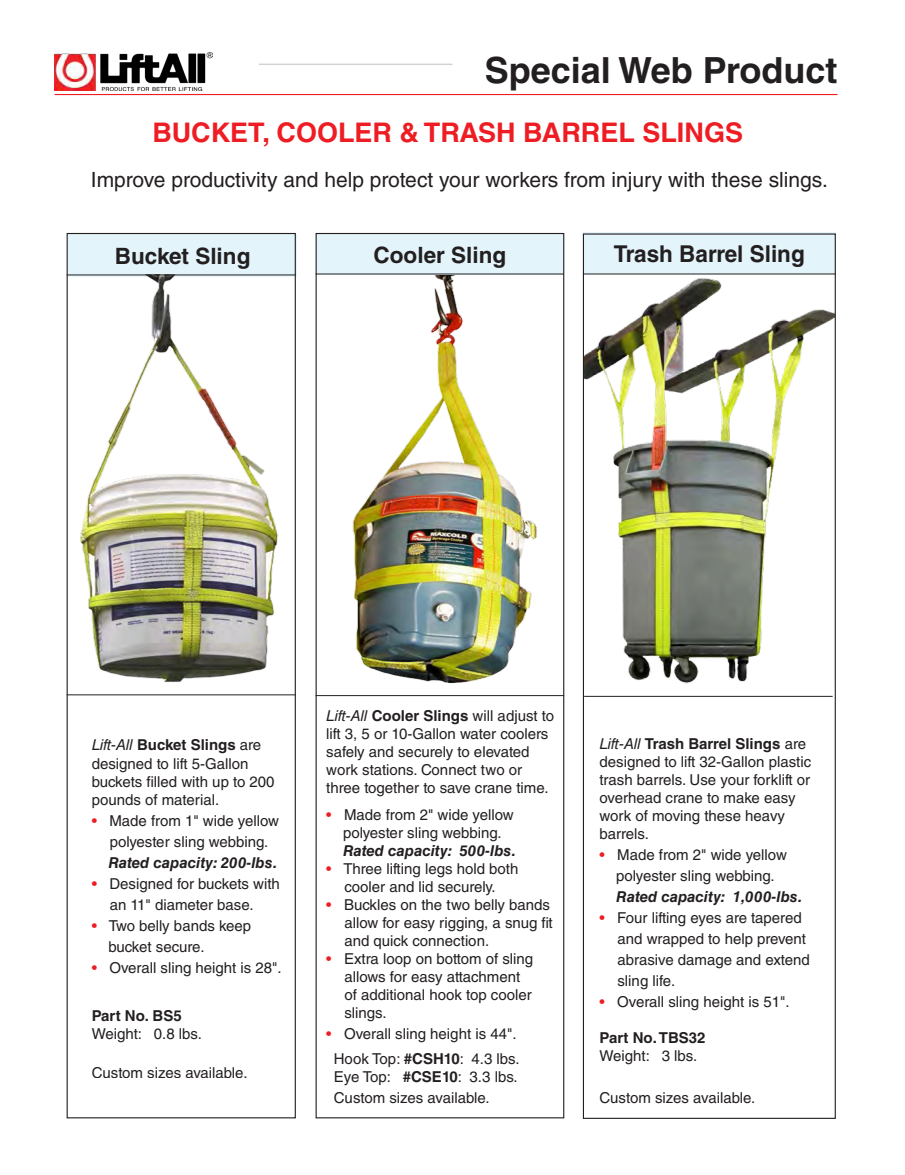
<style>
.page{position:relative;width:905px;height:1175px;background:#fff}
.page>*{position:absolute;margin:0;border:0;box-sizing:border-box;transform-origin:0 0}
.t1{font:700 36px "Helvetica LT Std";color:#231f20}
.toppers{font:700 27px "Helvetica LT Std";color:#ee1d23}
.Subhead_2{font:700 23.1px "Helvetica LT Std";color:#231f20}
.Subhead_2-2{font:700 22.5px "Helvetica LT Std";color:#231f20}
.Subhead_2-3{font:21px "Helvetica LT Std";color:#231f20}
.Hanging_indent{font:15px/18px "Helvetica LT Std";color:#231f20}
.Hanging_indent-2{font:italic 700 15px "Helvetica LT Std";color:#231f20}
.t2{font:700 15px "Helvetica LT Std";color:#231f20}
.s1{font-style:italic}
.s2{font-weight:700}
.s3{color:#ee1d23}
</style>
<div class="page">
<hr style="left:55px;top:94px;width:782px;height:1px;background:#ee1d23">
<img style="left:55px;top:53px;width:157px;height:37px">
<hr style="left:67px;top:694px;width:229px;height:1px;background:#231f20">
<hr style="left:315px;top:695px;width:249px;height:1px;background:#231f20">
<hr style="left:584px;top:696px;width:248px;height:1px;background:#231f20">
<div style="left:68px;top:234px;width:229px;height:42px;background:#e3f4fa"></div>
<img style="left:69px;top:275px;width:228px;height:408px">
<div style="left:67px;top:233px;width:229px;height:885px;border:1px solid #231f20"></div>
<hr style="left:67px;top:274px;width:229px;height:1px;background:#231f20">
<hr style="left:259px;top:64px;width:193px;height:1px;background:#231f20">
<div style="left:583px;top:233px;width:252px;height:41px;background:#e3f4fa"></div>
<img style="left:585px;top:278px;width:248px;height:406px">
<div style="left:583px;top:233px;width:252px;height:885px;border:1px solid #231f20"></div>
<hr style="left:583px;top:274px;width:252px;height:1px;background:#231f20">
<img style="left:317px;top:275px;width:240px;height:422px">
<div style="left:316px;top:235px;width:248px;height:40px;background:#e3f4fa"></div>
<div style="left:315px;top:233px;width:249px;height:885px;border:1px solid #231f20"></div>
<hr style="left:315px;top:274px;width:249px;height:1px;background:#231f20">
<h1 class="t1" style="left:485px;top:48px;width:354px">Special Web Product</h1>
<p class="toppers" style="left:152px;top:116px;width:592px">BUCKET, COOLER &amp; TRASH BARREL SLINGS</p>
<p class="Subhead_2-3" style="left:91px;top:167px;width:738px">Improve productivity and help protect your workers from injury with these slings.</p>
<p class="Subhead_2-2" style="left:115px;top:242px;width:137px">Bucket Sling</p>
<p class="Subhead_2-2" style="left:373px;top:241px;width:134px">Cooler Sling</p>
<p class="Subhead_2" style="left:614px;top:239px;width:192px">Trash Barrel Sling</p>
<p class="Hanging_indent" style="left:92px;top:736px;width:184px"><span class="s1">Lift-All</span> <span class="s2">Bucket Slings</span> are designed to lift 5-Gallon buckets filled with up to 200 pounds of material.</p>
<p class="Hanging_indent" style="left:92px;top:809px;width:189px;line-height:21px;text-align:center"><span class="s3">•</span> Made from 1" wide yellow polyester sling webbing.</p>
<p class="Hanging_indent-2" style="left:108px;top:853px;width:170px">Rated capacity: 200-lbs.</p>
<p class="Hanging_indent" style="left:92px;top:872px;width:190px;line-height:21px;text-align:center"><span class="s3">•</span> Designed for buckets with an 11" diameter base.</p>
<p class="Hanging_indent" style="left:108px;top:914px;width:144px;line-height:21px;text-indent:-17px"><span class="s3">•</span> Two belly bands keep bucket secure.</p>
<p class="Hanging_indent" style="left:92px;top:958px;width:191px"><span class="s3">•</span> Overall sling height is 28".</p>
<p class="t2" style="left:92px;top:1006px;width:92px">Part No. BS5</p>
<p class="Hanging_indent" style="left:92px;top:1024px;width:112px">Weight: 0.8 lbs.</p>
<p class="Hanging_indent" style="left:92px;top:1063px;width:157px">Custom sizes available.</p>
<p class="Hanging_indent" style="left:326px;top:706px;width:229px"><span class="s1">Lift-All</span> <span class="s2">Cooler Slings</span> will adjust to lift 3, 5 or 10-Gallon water coolers safely and securely to elevated work stations. Connect two or three together to save crane time.</p>
<p class="Hanging_indent" style="left:326px;top:805px;width:189px"><span class="s3">•</span> Made from 2" wide yellow</p>
<p class="Hanging_indent" style="left:343px;top:823px;width:160px">polyester sling webbing.</p>
<p class="Hanging_indent-2" style="left:343px;top:841px;width:174px">Rated capacity: 500-lbs.</p>
<p class="Hanging_indent" style="left:326px;top:859px;width:194px;text-align:center"><span class="s3">•</span> Three lifting legs hold both cooler and lid securely.</p>
<p class="Hanging_indent" style="left:344px;top:895px;width:210px;text-indent:-18px"><span class="s3">•</span> Buckles on the two belly bands allow for easy rigging, a snug fit and quick connection.</p>
<p class="Hanging_indent" style="left:344px;top:949px;width:190px;text-indent:-18px"><span class="s3">•</span> Extra loop on bottom of sling allows for easy attachment of additional hook top cooler slings.</p>
<p class="Hanging_indent" style="left:326px;top:1024px;width:192px"><span class="s3">•</span> Overall sling height is 44".</p>
<p class="Hanging_indent" style="left:334px;top:1049px;width:187px">Hook Top: <span class="s2">#CSH10</span>: 4.3 lbs.</p>
<p class="Hanging_indent" style="left:334px;top:1067px;width:185px">Eye Top: <span class="s2">#CSE10</span>: 3.3 lbs.</p>
<p class="Hanging_indent" style="left:334px;top:1088px;width:157px">Custom sizes available.</p>
<p class="Hanging_indent" style="left:599px;top:734px;width:213px"><span class="s1">Lift-All</span> <span class="s2">Trash Barrel Slings</span> are designed to lift 32-Gallon plastic trash barrels. Use your forklift or overhead crane to make easy work of moving these heavy barrels.</p>
<p class="Hanging_indent" style="left:599px;top:844px;width:189px;line-height:21px;text-align:center"><span class="s3">•</span> Made from 2" wide yellow polyester sling webbing.</p>
<p class="Hanging_indent-2" style="left:616px;top:887px;width:188px">Rated capacity: 1,000-lbs.</p>
<p class="Hanging_indent" style="left:617px;top:907px;width:194px;line-height:21px;text-indent:-18px"><span class="s3">•</span> Four lifting eyes are tapered and wrapped to help prevent abrasive damage and extend sling life.</p>
<p class="Hanging_indent" style="left:599px;top:992px;width:192px"><span class="s3">•</span> Overall sling height is 51".</p>
<p class="t2" style="left:599px;top:1028px;width:108px">Part No. TBS32</p>
<p class="Hanging_indent" style="left:599px;top:1046px;width:99px">Weight: 3 lbs.</p>
<p class="Hanging_indent" style="left:599px;top:1088px;width:157px">Custom sizes available.</p>
</div>
